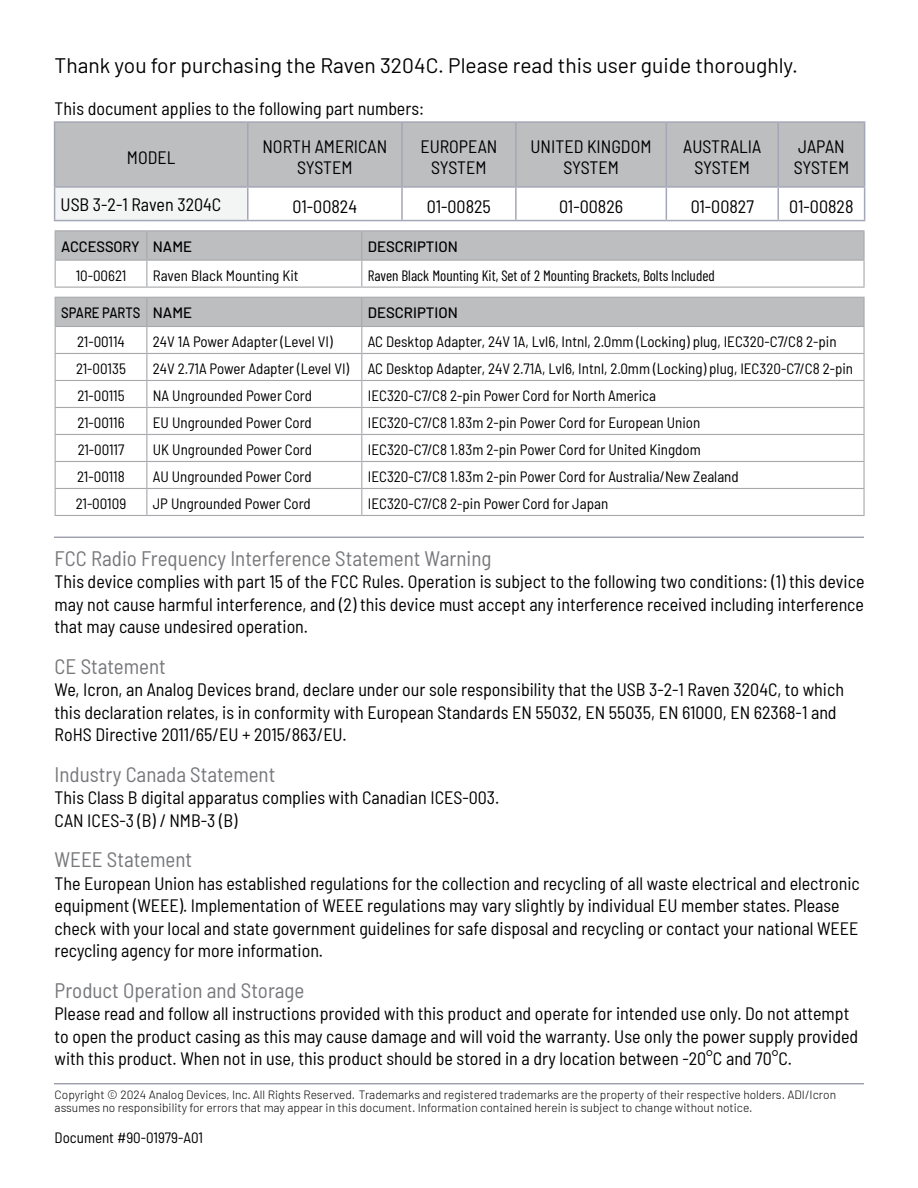
<style>
.page{position:relative;width:918px;height:1188px;background:#fff}
.page>*{position:absolute;margin:0;border:0;box-sizing:border-box;transform-origin:0 0}
.t1{font:semi-condensed 21px "Barlow";color:#77787b}
.t2{font:21px "Barlow";color:#000}
.t3{font:semi-condensed 18px/22.5px "Barlow";color:#000}
.t4{font:semi-condensed 15px "Barlow";color:#000}
.t5{font:15px "Barlow Condensed";color:#000}
.t6{font:500 15px "Barlow";color:#000}
.t7{font:500 15px "Barlow";color:#000;scale:.86 1}
.t8{font:300 12px/12.8px "Barlow";color:#000}
</style>
<div class="page">
<div style="left:55px;top:123px;width:809px;height:63px;background:#bcbec0"></div>
<div style="left:55px;top:187px;width:193px;height:34px;background:#f3f4f4"></div>
<hr style="left:54px;top:121px;width:194px;height:2px;background:#a4a7b6">
<hr style="left:54px;top:123px;width:1px;height:63px;background:#a4a7b6">
<hr style="left:248px;top:121px;width:154px;height:2px;background:#a4a7b6">
<hr style="left:247px;top:123px;width:2px;height:63px;background:#a4a7b6">
<hr style="left:402px;top:121px;width:114px;height:2px;background:#a4a7b6">
<hr style="left:401px;top:123px;width:2px;height:63px;background:#a4a7b6">
<hr style="left:516px;top:121px;width:150px;height:2px;background:#a4a7b6">
<hr style="left:515px;top:123px;width:2px;height:63px;background:#a4a7b6">
<hr style="left:666px;top:121px;width:112px;height:2px;background:#a4a7b6">
<hr style="left:666px;top:123px;width:1px;height:63px;background:#a4a7b6">
<hr style="left:778px;top:121px;width:87px;height:2px;background:#a4a7b6">
<hr style="left:777px;top:123px;width:2px;height:63px;background:#a4a7b6">
<hr style="left:864px;top:123px;width:1px;height:63px;background:#a4a7b6">
<hr style="left:54px;top:186px;width:194px;height:2px;background:#a4a7b6">
<hr style="left:54px;top:188px;width:1px;height:32px;background:#a4a7b6">
<hr style="left:248px;top:186px;width:154px;height:2px;background:#a4a7b6">
<hr style="left:247px;top:188px;width:2px;height:32px;background:#a4a7b6">
<hr style="left:402px;top:186px;width:114px;height:2px;background:#a4a7b6">
<hr style="left:401px;top:188px;width:2px;height:32px;background:#a4a7b6">
<hr style="left:516px;top:186px;width:150px;height:2px;background:#a4a7b6">
<hr style="left:515px;top:188px;width:2px;height:32px;background:#a4a7b6">
<hr style="left:666px;top:186px;width:112px;height:2px;background:#a4a7b6">
<hr style="left:666px;top:188px;width:1px;height:32px;background:#a4a7b6">
<hr style="left:778px;top:186px;width:87px;height:2px;background:#a4a7b6">
<hr style="left:777px;top:188px;width:2px;height:32px;background:#a4a7b6">
<hr style="left:864px;top:188px;width:1px;height:32px;background:#a4a7b6">
<hr style="left:54px;top:220px;width:194px;height:1px;background:#a4a7b6">
<hr style="left:248px;top:220px;width:154px;height:1px;background:#a4a7b6">
<hr style="left:402px;top:220px;width:114px;height:1px;background:#a4a7b6">
<hr style="left:516px;top:220px;width:150px;height:1px;background:#a4a7b6">
<hr style="left:666px;top:220px;width:112px;height:1px;background:#a4a7b6">
<hr style="left:778px;top:220px;width:87px;height:1px;background:#a4a7b6">
<hr style="left:55px;top:230px;width:92px;height:1px;background:#a7a9ac">
<hr style="left:147px;top:230px;width:215px;height:1px;background:#a7a9ac">
<hr style="left:362px;top:230px;width:503px;height:1px;background:#a7a9ac">
<hr style="left:863px;top:231px;width:2px;height:29px;background:#a7a9ac">
<hr style="left:362px;top:260px;width:503px;height:1px;background:#a7a9ac">
<svg style="left:55px;top:231px;width:809px;height:56px"></svg>
<hr style="left:863px;top:261px;width:2px;height:26px;background:#a7a9ac">
<hr style="left:55px;top:287px;width:92px;height:1px;background:#a7a9ac">
<hr style="left:147px;top:287px;width:215px;height:1px;background:#a7a9ac">
<hr style="left:362px;top:287px;width:503px;height:1px;background:#a7a9ac">
<hr style="left:362px;top:297px;width:503px;height:1px;background:#a7a9ac">
<hr style="left:863px;top:298px;width:2px;height:28px;background:#a7a9ac">
<hr style="left:362px;top:326px;width:503px;height:1px;background:#a7a9ac">
<hr style="left:863px;top:327px;width:2px;height:26px;background:#a7a9ac">
<hr style="left:362px;top:353px;width:503px;height:1px;background:#a7a9ac">
<hr style="left:863px;top:354px;width:2px;height:26px;background:#a7a9ac">
<hr style="left:362px;top:380px;width:503px;height:1px;background:#a7a9ac">
<hr style="left:863px;top:381px;width:2px;height:26px;background:#a7a9ac">
<hr style="left:362px;top:407px;width:503px;height:1px;background:#a7a9ac">
<hr style="left:863px;top:408px;width:2px;height:26px;background:#a7a9ac">
<hr style="left:362px;top:434px;width:503px;height:1px;background:#a7a9ac">
<hr style="left:863px;top:435px;width:2px;height:26px;background:#a7a9ac">
<hr style="left:362px;top:461px;width:503px;height:1px;background:#a7a9ac">
<hr style="left:863px;top:462px;width:2px;height:26px;background:#a7a9ac">
<hr style="left:362px;top:488px;width:503px;height:1px;background:#a7a9ac">
<svg style="left:55px;top:297px;width:809px;height:218px"></svg>
<hr style="left:863px;top:489px;width:2px;height:26px;background:#a7a9ac">
<hr style="left:55px;top:515px;width:92px;height:1px;background:#a7a9ac">
<hr style="left:147px;top:515px;width:215px;height:1px;background:#a7a9ac">
<hr style="left:362px;top:515px;width:503px;height:1px;background:#a7a9ac">
<hr style="left:54px;top:1083px;width:810px;height:1px;background:#757a8b">
<hr style="left:54px;top:537px;width:810px;height:1px;background:#757a8b">
<p class="t2" style="left:55px;top:51px;width:745px">Thank you for purchasing the Raven 3204C. Please read this user guide thoroughly.</p>
<p class="t3" style="left:55px;top:96px;width:371px">This document applies to the following part numbers:</p>
<p class="t3" style="left:127px;top:144px;width:50px">MODEL</p>
<p class="t3" style="left:262px;top:134px;width:126px;line-height:21.6px;text-align:center">NORTH AMERICAN<br>SYSTEM</p>
<p class="t3" style="left:420px;top:134px;width:79px;line-height:21.6px;text-align:center">EUROPEAN<br>SYSTEM</p>
<p class="t3" style="left:531px;top:134px;width:122px;line-height:21.6px;text-align:center">UNITED KINGDOM<br>SYSTEM</p>
<p class="t3" style="left:683px;top:134px;width:79px;line-height:21.6px;text-align:center">AUSTRALIA<br>SYSTEM</p>
<p class="t3" style="left:794px;top:134px;width:57px;line-height:21.6px">JAPAN<br>SYSTEM</p>
<p class="t3" style="left:61px;top:192px;width:162px">USB 3-2-1 Raven 3204C</p>
<p class="t3" style="left:293px;top:194px;width:66px">01-00824</p>
<p class="t3" style="left:427px;top:194px;width:66px">01-00825</p>
<p class="t3" style="left:559px;top:194px;width:66px">01-00826</p>
<p class="t3" style="left:691px;top:194px;width:65px">01-00827</p>
<p class="t3" style="left:789px;top:194px;width:66px">01-00828</p>
<p class="t6" style="left:61px;top:236px;width:132px">ACCESSORY NAME</p>
<p class="t6" style="left:368px;top:236px;width:92px">DESCRIPTION</p>
<p class="t4" style="left:76px;top:265px;width:52px">10-00621</p>
<p class="t4" style="left:153px;top:265px;width:147px">Raven Black Mounting Kit</p>
<p class="t5" style="left:368px;top:265px;width:349px">Raven Black Mounting Kit, Set of 2 Mounting Brackets, Bolts Included</p>
<p class="t7" style="left:61px;top:302px;width:154px">SPARE PARTS NAME</p>
<p class="t6" style="left:368px;top:302px;width:92px">DESCRIPTION</p>
<p class="t4" style="left:77px;top:331px;width:49px">21-00114</p>
<p class="t4" style="left:153px;top:331px;width:181px">24V 1A Power Adapter (Level VI)</p>
<p class="t4" style="left:368px;top:331px;width:470px">AC Desktop Adapter, 24V 1A, Lvl6, Intnl, 2.0mm (Locking) plug, IEC320-C7/C8 2-pin</p>
<p class="t4" style="left:76px;top:358px;width:51px">21-00135</p>
<p class="t4" style="left:153px;top:358px;width:702px">24V 2.71A Power Adapter (Level VI) AC Desktop Adapter, 24V 2.71A, Lvl6, Intnl, 2.0mm (Locking) plug, IEC320-C7/C8 2-pin</p>
<p class="t4" style="left:77px;top:385px;width:49px">21-00115</p>
<p class="t4" style="left:153px;top:385px;width:161px">NA Ungrounded Power Cord</p>
<p class="t4" style="left:368px;top:385px;width:290px">IEC320-C7/C8 2-pin Power Cord for North America</p>
<p class="t4" style="left:77px;top:412px;width:49px">21-00116</p>
<p class="t4" style="left:153px;top:412px;width:161px">EU Ungrounded Power Cord</p>
<p class="t4" style="left:368px;top:412px;width:334px">IEC320-C7/C8 1.83m 2-pin Power Cord for European Union</p>
<p class="t4" style="left:78px;top:439px;width:48px">21-00117</p>
<p class="t4" style="left:153px;top:439px;width:161px">UK Ungrounded Power Cord</p>
<p class="t4" style="left:368px;top:439px;width:334px">IEC320-C7/C8 1.83m 2-pin Power Cord for United Kingdom</p>
<p class="t4" style="left:77px;top:466px;width:49px">21-00118</p>
<p class="t4" style="left:153px;top:466px;width:160px">AU Ungrounded Power Cord</p>
<p class="t4" style="left:368px;top:466px;width:372px">IEC320-C7/C8 1.83m 2-pin Power Cord for Australia/New Zealand</p>
<p class="t4" style="left:76px;top:493px;width:52px">21-00109</p>
<p class="t4" style="left:153px;top:493px;width:159px">JP Ungrounded Power Cord</p>
<p class="t4" style="left:368px;top:493px;width:242px">IEC320-C7/C8 2-pin Power Cord for Japan</p>
<p class="t1" style="left:55px;top:543px;width:438px">FCC Radio Frequency Interference Statement Warning</p>
<p class="t3" style="left:55px;top:569px;width:811px;text-align:justify">This device complies with part 15 of the FCC Rules. Operation is subject to the following two conditions: (1) this device may not cause harmful interference, and (2) this device must accept any interference received including interference that may cause undesired operation.</p>
<p class="t1" style="left:55px;top:651px;width:113px">CE Statement</p>
<p class="t3" style="left:55px;top:677px;width:791px">We, Icron, an Analog Devices brand, declare under our sole responsibility that the USB 3-2-1 Raven 3204C, to which this declaration relates, is in conformity with European Standards EN 55032, EN 55035, EN 61000, EN 62368-1 and<br>RoHS Directive 2011/65/EU + 2015/863/EU.</p>
<p class="t1" style="left:55px;top:759px;width:222px">Industry Canada Statement</p>
<p class="t3" style="left:55px;top:785px;width:446px">This Class B digital apparatus complies with Canadian ICES-003.<br>CAN ICES-3 (B) / NMB-3 (B)</p>
<p class="t1" style="left:55px;top:844px;width:139px">WEEE Statement</p>
<p class="t3" style="left:55px;top:870px;width:807px">The European Union has established regulations for the collection and recycling of all waste electrical and electronic equipment (WEEE). Implementation of WEEE regulations may vary slightly by individual EU member states. Please check with your local and state government guidelines for safe disposal and recycling or contact your national WEEE recycling agency for more information.</p>
<p class="t1" style="left:55px;top:975px;width:251px">Product Operation and Storage</p>
<p class="t3" style="left:55px;top:1001px;width:805px">Please read and follow all instructions provided with this product and operate for intended use only. Do not attempt to open the product casing as this may cause damage and will void the warranty. Use only the power supply provided with this product. When not in use, this product should be stored in a dry location between -20°C and 70°C.</p>
<p class="t8" style="left:55px;top:1087px;width:783px">Copyright © 2024 Analog Devices, Inc. All Rights Reserved. Trademarks and registered trademarks are the property of their respective holders. ADI/Icron assumes no responsibility for errors that may appear in this document. Information contained herein is subject to change without notice.</p>
<p class="t4" style="left:55px;top:1127px;width:150px">Document #90-01979-A01</p>
</div>
